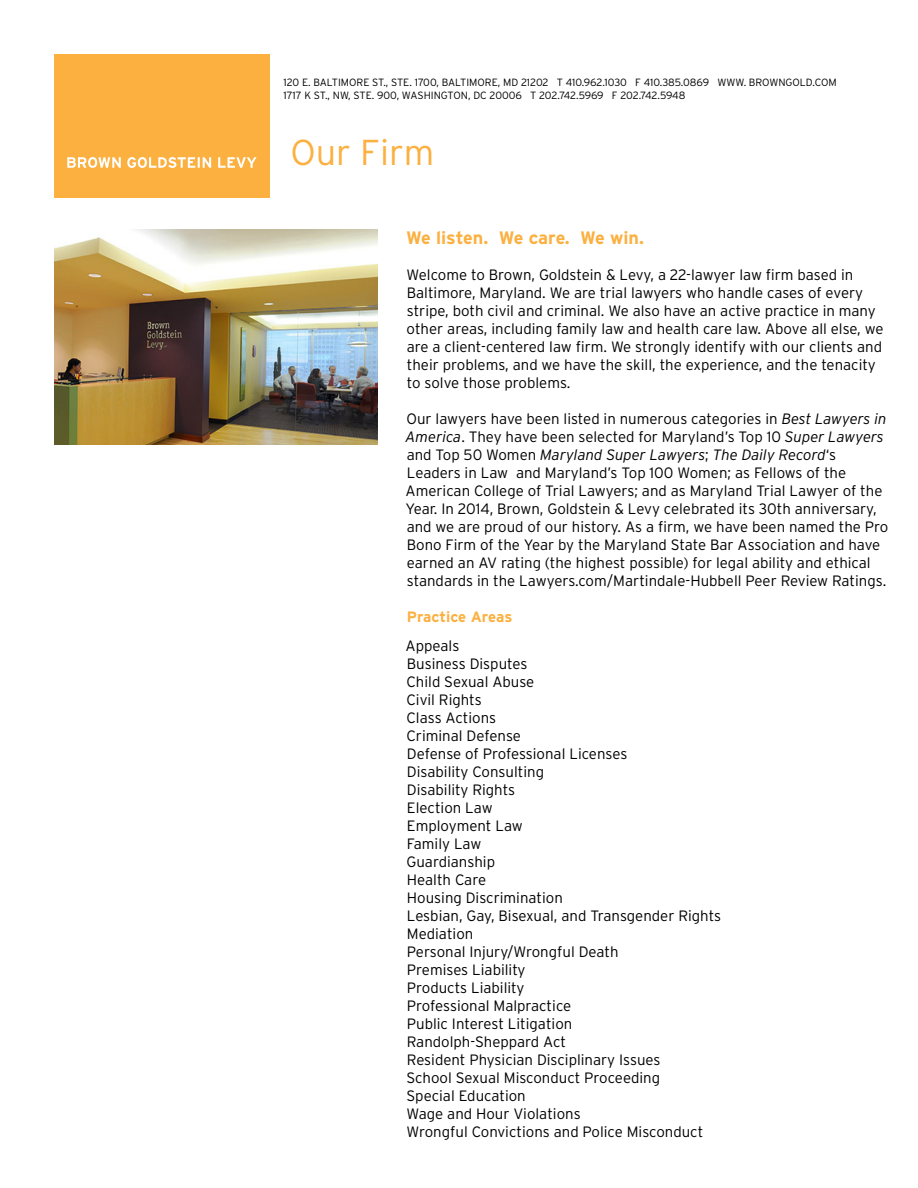
<style>
.page{position:relative;width:918px;height:1188px;background:#fff}
.page>*{position:absolute;margin:0;border:0;box-sizing:border-box;transform-origin:0 0}
.t1{font:300 36px "Interstate";color:#fbb040}
.t2{font:700 18px "Interstate";letter-spacing:-.005em;color:#fbb040}
.t3{font:300 15px/18px "Interstate";color:#000}
.t4{font:700 15px "Interstate";color:#fbb040}
.t5{font:300 10.5px/12.6px "Interstate";color:#000}
.s1{font-style:italic}
</style>
<div class="page">
<div style="left:54px;top:54px;width:216px;height:144px;background:#fbb040"></div>
<svg style="left:67px;top:157px;width:190px;height:11px"></svg>
<img style="left:54px;top:230px;width:324px;height:215px">
<p class="t5" style="left:284px;top:76px;width:555px">120 E. BALTIMORE ST., STE. 1700, BALTIMORE, MD 21202 T 410.962.1030 F 410.385.0869 WWW. BROWNGOLD.COM<br>1717 K ST., NW, STE. 900, WASHINGTON, DC 20006 T 202.742.5969 F 202.742.5948</p>
<h1 class="t1" style="left:290px;top:130px;width:145px">Our Firm</h1>
<h2 class="t2" style="left:406px;top:227px;width:239px">We listen. We care. We win.</h2>
<p class="t3" style="left:407px;top:265px;width:478px">Welcome to Brown, Goldstein &amp; Levy, a 22-lawyer law frm based in Baltimore, Maryland. We are trial lawyers who handle cases of every stripe, both civil and criminal. We also have an active practice in many other areas, including family law and health care law. Above all else, we are a client-centered law frm. We strongly identify with our clients and their problems, and we have the skill, the experience, and the tenacity to solve those problems.</p>
<p class="t3" style="left:405px;top:409px;width:484px">Our lawyers have been listed in numerous categories in <span class="s1">Best Lawyers in America</span>. They have been selected for Maryland’s Top 10 <span class="s1">Super Lawyers </span>and Top 50 Women <span class="s1">Maryland Super Lawyers</span>; <span class="s1">The Daily Record</span>‘s Leaders in Law and Maryland’s Top 100 Women; as Fellows of the American College of Trial Lawyers; and as Maryland Trial Lawyer of the Year. In 2014, Brown, Goldstein &amp; Levy celebrated its 30th anniversary, and we are proud of our history. As a frm, we have been named the Pro Bono Firm of the Year by the Maryland State Bar Association and have earned an AV rating (the highest possible) for legal ability and ethical standards in the Lawyers.com/Martindale-Hubbell Peer Review Ratings.</p>
<h3 class="t4" style="left:407px;top:607px;width:107px">Practice Areas</h3>
<p class="t3" style="left:406px;top:636px;width:317px">Appeals<br>Business Disputes<br>Child Sexual Abuse<br>Civil Rights<br>Class Actions<br>Criminal Defense<br>Defense of Professional Licenses<br>Disability Consulting<br>Disability Rights<br>Election Law<br>Employment Law<br>Family Law<br>Guardianship<br>Health Care<br>Housing Discrimination<br>Lesbian, Gay, Bisexual, and Transgender Rights<br>Mediation<br>Personal Injury/Wrongful Death<br>Premises Liability<br>Products Liability<br>Professional Malpractice<br>Public Interest Litigation<br>Randolph-Sheppard Act<br>Resident Physician Disciplinary Issues<br>School Sexual Misconduct Proceeding<br>Special Education<br>Wage and Hour Violations<br>Wrongful Convictions and Police Misconduct</p>
</div>
